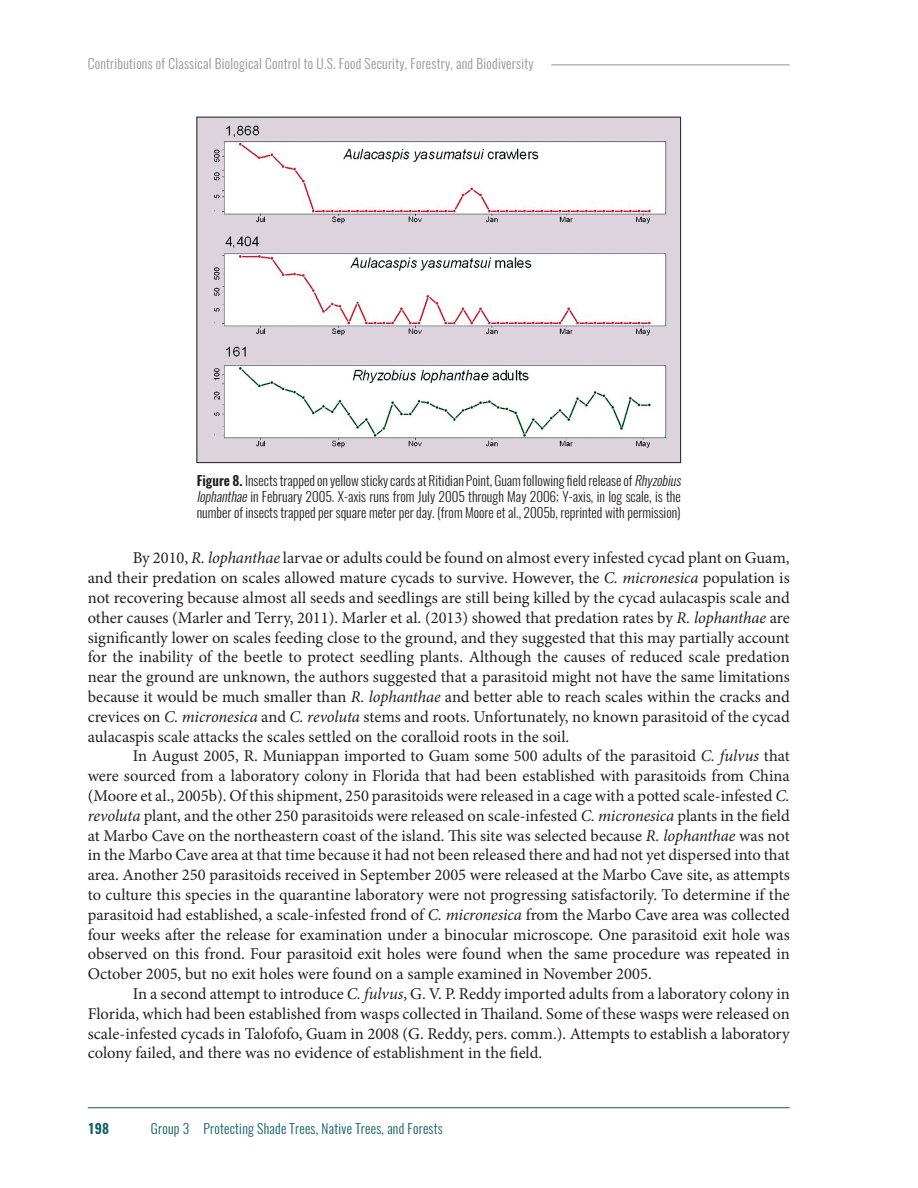
<style>
.page{position:relative;width:918px;height:1188px;background:#fff}
.page>*{position:absolute;margin:0;border:0;box-sizing:border-box;transform-origin:0 0}
.Paragraph_General{font:16.5px/19.8px "Minion Pro";color:#231f20;text-align:justify}
.t1{font:300 13.5px/16.2px "Oswald";color:#231f20}
.t2{font:300 13.5px "Oswald";letter-spacing:.02em;color:#929496}
.t3{font:300 13.5px "Oswald";letter-spacing:.02em;color:#0e5d65}
.t4{font:600 13.5px "Oswald";color:#0e5d65}
.s1{font-weight:600}
.s2{font-style:italic}
</style>
<div class="page">
<hr style="left:551px;top:64px;width:239px;height:1px;background:#929496">
<hr style="left:88px;top:1107px;width:702px;height:1px;background:#0e5d65">
<img style="left:199px;top:119px;width:480px;height:342px">
<p class="t2" style="left:88px;top:54px;width:447px">Contributions of Classical Biological Control to U.S. Food Security, Forestry, and Biodiversity</p>
<p class="t1" style="left:197px;top:473px;width:489px"><span class="s1">Figure 8.</span> Insects trapped on yellow sticky cards at Ritidian Point, Guam following field release of <span class="s2">Rhyzobius lophanthae</span>in February 2005. X-axis runs from July 2005 through May 2006; Y-axis, in log scale, is the number of insects trapped per square meter per day. (from Moore et al., 2005b, reprinted with permission)</p>
<p class="Paragraph_General" style="left:88px;top:548px;width:704px;text-indent:45px">By 2010, <span class="s2">R. lophanthae</span> larvae or adults could be found on almost every infested cycad plant on Guam, and their predation on scales allowed mature cycads to survive. However, the <span class="s2">C. micronesica</span> population is not recovering because almost all seeds and seedlings are still being killed by the cycad aulacaspis scale and other causes (Marler and Terry, 2011). Marler et al. (2013) showed that predation rates by <span class="s2">R. lophanthae</span> are significantly lower on scales feeding close to the ground, and they suggested that this may partially account for the inability of the beetle to protect seedling plants. Although the causes of reduced scale predation near the ground are unknown, the authors suggested that a parasitoid might not have the same limitations because it would be much smaller than <span class="s2">R. lophanthae</span> and better able to reach scales within the cracks and crevices on <span class="s2">C. micronesica</span> and <span class="s2">C. revoluta</span> stems and roots. Unfortunately, no known parasitoid of the cycad aulacaspis scale attacks the scales settled on the coralloid roots in the soil.</p>
<p class="Paragraph_General" style="left:88px;top:746px;width:704px;text-indent:45px">In August 2005, R. Muniappan imported to Guam some 500 adults of the parasitoid <span class="s2">C. fulvus</span> that were sourced from a laboratory colony in Florida that had been established with parasitoids from China (Moore et al., 2005b). Of this shipment, 250 parasitoids were released in a cage with a potted scale-infested <span class="s2">C. revoluta</span> plant, and the other 250 parasitoids were released on scale-infested <span class="s2">C. micronesica</span> plants in the field at Marbo Cave on the northeastern coast of the island. This site was selected because <span class="s2">R. lophanthae</span> was not in the Marbo Cave area at that time because it had not been released there and had not yet dispersed into that area. Another 250 parasitoids received in September 2005 were released at the Marbo Cave site, as attempts to culture this species in the quarantine laboratory were not progressing satisfactorily. To determine if the parasitoid had established, a scale-infested frond of <span class="s2">C. micronesica</span> from the Marbo Cave area was collected four weeks after the release for examination under a binocular microscope. One parasitoid exit hole was observed on this frond. Four parasitoid exit holes were found when the same procedure was repeated in October 2005, but no exit holes were found on a sample examined in November 2005.</p>
<p class="Paragraph_General" style="left:88px;top:984px;width:704px;text-indent:45px">In a second attempt to introduce <span class="s2">C. fulvus</span>, G. V. P. Reddy imported adults from a laboratory colony in Florida, which had been established from wasps collected in Thailand. Some of these wasps were released on scale-infested cycads in Talofofo, Guam in 2008 (G. Reddy, pers. comm.). Attempts to establish a laboratory colony failed, and there was no evidence of establishment in the field.</p>
<p class="t4" style="left:88px;top:1119px;width:23px">198</p>
<p class="t3" style="left:151px;top:1120px;width:293px">Group 3 Protecting Shade Trees, Native Trees, and Forests</p>
</div>
